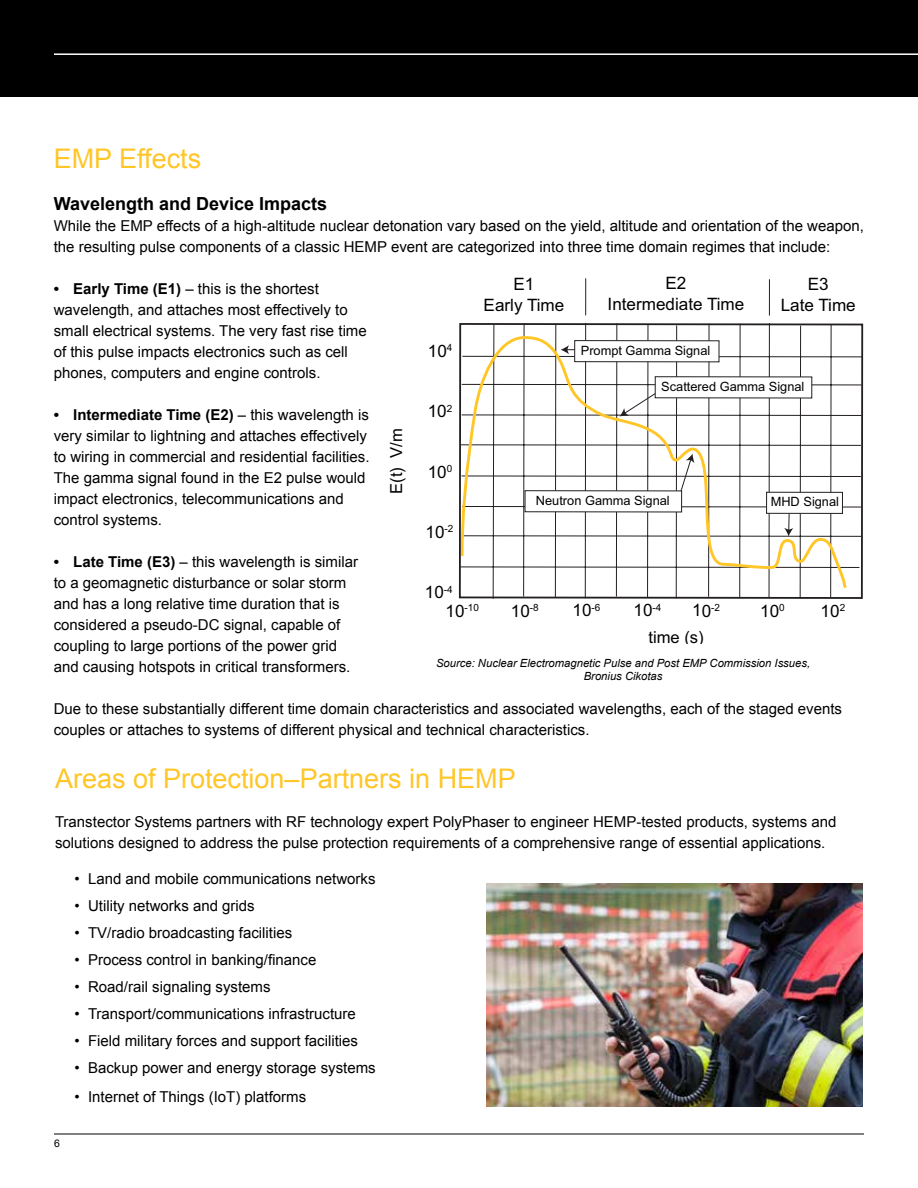
<style>
.page{position:relative;width:918px;height:1188px;background:#fff}
.page>*{position:absolute;margin:0;border:0;box-sizing:border-box;transform-origin:0 0}
.t1{font:27px "Arial";color:#ffc628}
.t2{font:700 18px "Arial";color:#000}
.t3{font:17.1px/20.5px "Arial";color:#000;text-align:center}
.t4{font:16.65px "Arial";color:#000}
.t5{font:15px/21px "Arial";color:#000}
.t6{font:12.75px "Arial";color:#000}
.t7{font:italic 11.25px/13.5px "Arial";color:#000;text-align:center}
.t8{font:10.5px "Arial";color:#000}
.t9{font:9.9px "Arial";color:#000}
.s1{font-weight:700}
.s2{font-size:17.1px}
</style>
<div class="page">
<div style="left:0;top:0;width:918px;height:97px;background:#000"></div>
<hr style="left:54px;top:53px;width:864px;height:2px;background:#fff">
<hr style="left:54px;top:1134px;width:810px;height:1px;background:#000">
<img style="left:487px;top:883px;width:376px;height:224px">
<svg style="left:458px;top:322px;width:406px;height:277px"></svg>
<h1 class="t1" style="left:54px;top:141px;width:149px">EMP Effects</h1>
<p class="t2" style="left:54px;top:192px;width:275px">Wavelength and Device Impacts</p>
<p class="t5" style="left:54px;top:216px;width:812px">While the EMP effects of a high-altitude nuclear detonation vary based on the yield, altitude and orientation of the weapon, the resulting pulse components of a classic HEMP event are categorized into three time domain regimes that include:</p>
<p class="t5" style="left:54px;top:279px;width:315px"><span class="s1">• Early Time (E1)</span> – this is the shortest wavelength, and attaches most effectively to small electrical systems. The very fast rise time of this pulse impacts electronics such as cell phones, computers and engine controls.</p>
<p class="t5" style="left:54px;top:405px;width:317px"><span class="s1">• Intermediate Time (E2)</span> – this wavelength is very similar to lightning and attaches effectively to wiring in commercial and residential facilities.<br>The gamma signal found in the E2 pulse would impact electronics, telecommunications and control systems.</p>
<p class="t5" style="left:54px;top:552px;width:306px"><span class="s1">• Late Time (E3)</span> – this wavelength is similar to a geomagnetic disturbance or solar storm and has a long relative time duration that is considered a pseudo-DC signal, capable of coupling to large portions of the power grid and causing hotspots in critical transformers.</p>
<p class="t5" style="left:54px;top:699px;width:790px">Due to these substantially different time domain characteristics and associated wavelengths, each of the staged events couples or attaches to systems of different physical and technical characteristics.</p>
<h1 class="t1" style="left:55px;top:761px;width:462px">Areas of Protection–Partners in HEMP</h1>
<p class="t5" style="left:55px;top:812px;width:783px">Transtector Systems partners with RF technology expert PolyPhaser to engineer HEMP-tested products, systems and solutions designed to address the pulse protection requirements of a comprehensive range of essential applications.</p>
<p class="t5" style="left:75px;top:869px;width:303px">• Land and mobile communications networks</p>
<p class="t5" style="left:75px;top:896px;width:182px">• Utility networks and grids</p>
<p class="t5" style="left:75px;top:923px;width:219px">• TV/radio broadcasting facilities</p>
<p class="t5" style="left:75px;top:950px;width:243px">• Process control in banking/finance</p>
<p class="t5" style="left:75px;top:977px;width:198px">• Road/rail signaling systems</p>
<p class="t5" style="left:75px;top:1004px;width:283px">• Transport/communications infrastructure</p>
<p class="t5" style="left:75px;top:1031px;width:285px">• Field military forces and support facilities</p>
<p class="t5" style="left:75px;top:1058px;width:303px">• Backup power and energy storage systems</p>
<p class="t5" style="left:75px;top:1086px;width:233px">• Internet of Things (IoT) platforms</p>
<p class="t3" style="left:484px;top:274px;width:82px">E1<br>Early Time</p>
<p class="t3" style="left:608px;top:273px;width:138px">E2<br>Intermediate Time</p>
<p class="t3" style="left:781px;top:274px;width:77px">E3<br>Late Time</p>
<p class="t6" style="left:581px;top:342px;width:131px">Prompt Gamma Signal</p>
<p class="t6" style="left:661px;top:378px;width:145px">Scattered Gamma Signal</p>
<p class="t3" style="left:428px;top:341px;width:26px">10<sup>4</sup></p>
<p class="t3" style="left:428px;top:401px;width:26px">10<sup>2</sup></p>
<p class="t4" style="left:385px;top:494px;width:67px;rotate:-90deg">E(t) V/m</p>
<p class="t3" style="left:428px;top:462px;width:26px">10<sup>0</sup></p>
<p class="t6" style="left:536px;top:492px;width:135px">Neutron Gamma Signal</p>
<p class="t6" style="left:771px;top:493px;width:70px">MHD Signal</p>
<p class="t3" style="left:426px;top:522px;width:29px">10<sup>-2</sup></p>
<p class="t3" style="left:425px;top:582px;width:29px">10<sup>-4</sup></p>
<p class="t3" style="left:511px;top:601px;width:29px">10<sup>-8</sup></p>
<p class="t3" style="left:573px;top:600px;width:29px">10<sup>-6</sup></p>
<p class="t3" style="left:634px;top:600px;width:29px">10<sup>-4</sup></p>
<p class="t3" style="left:692px;top:600px;width:29px">10<sup>-2</sup></p>
<p class="t3" style="left:760px;top:601px;width:26px">10<sup>0</sup></p>
<p class="t3" style="left:821px;top:601px;width:26px">10<sup>2</sup></p>
<p class="t9" style="left:446px;top:601px;width:35px"><span class="s2">10</span>-10</p>
<p class="t4" style="left:648px;top:626px;width:57px">time (s)</p>
<p class="t7" style="left:436px;top:656px;width:376px">Source: Nuclear Electromagnetic Pulse and Post EMP Commission Issues,<br>Bronius Cikotas</p>
<p class="t8" style="left:54px;top:1136px;width:7px">6</p>
</div>
